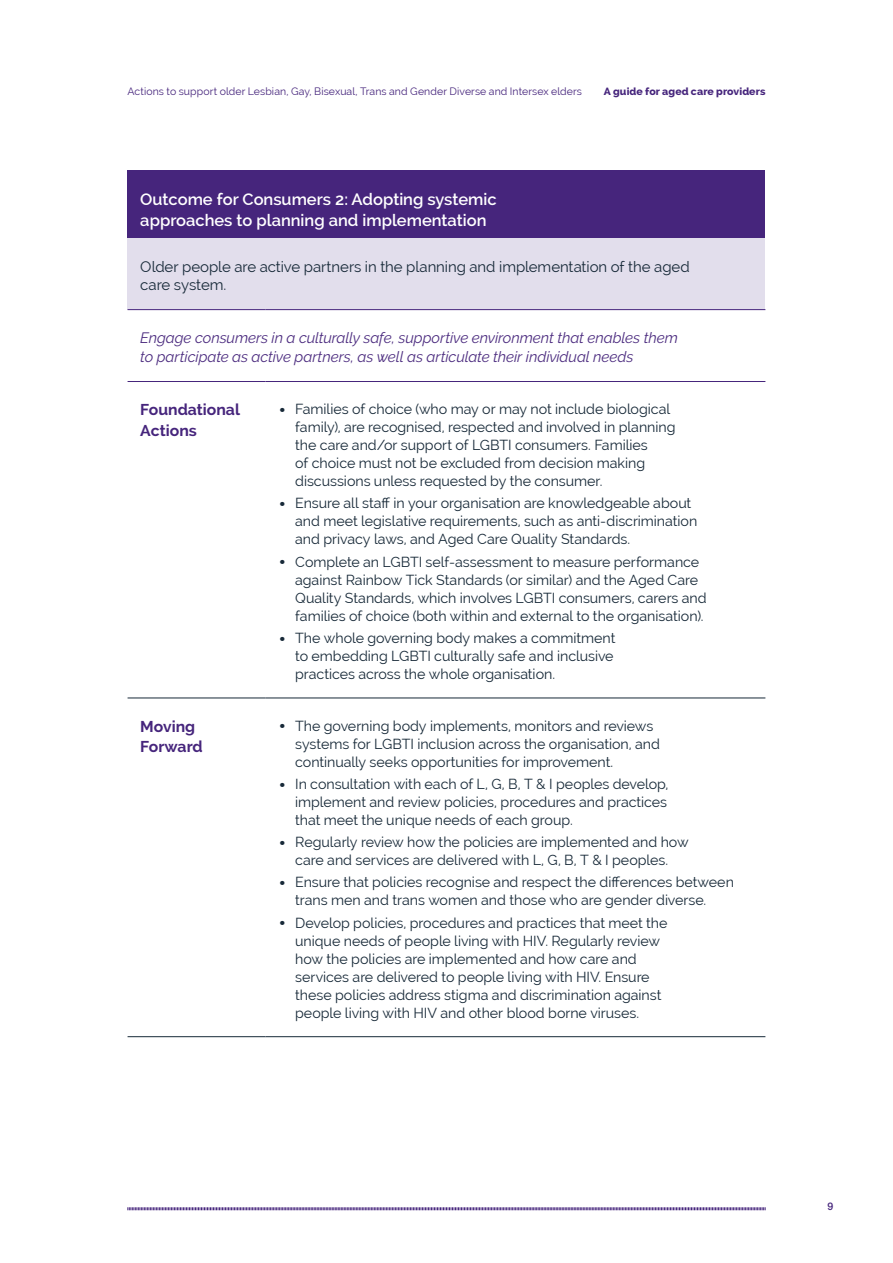
<style>
.page{position:relative;width:893px;height:1263px;background:#fff}
.page>*{position:absolute;margin:0;border:0;box-sizing:border-box;transform-origin:0 0}
.H2_Table_text_bold_H{font:600 16.5px/21px "Raleway";color:#fff}
.Table_Text_Left_Head{font:700 15.75px/20.2px "Raleway";color:#46257c}
.Table_Itallic_Pull_Q{font:italic 15px/19.5px "Raleway";letter-spacing:-.005em;color:#4d2d80}
.Table_Intro_Text{font:15px/18.8px "Raleway";letter-spacing:-.005em;color:#172938}
.t1{font:14.25px/18px "Raleway";letter-spacing:-.005em;color:#172938}
.t2{font:10.5px "Raleway";letter-spacing:.01em;color:#46257c}
.t3{font:800 10.5px "Raleway";letter-spacing:.01em;color:#46257c}
.t4{font:500 10.5px "Helvetica Neue LT Std";color:#46257c}
.s1{font-size:24px}
</style>
<div class="page">
<svg style="left:127px;top:1207px;width:639px;height:4px;background:#a191bd"></svg>
<div style="left:128px;top:170px;width:637px;height:68px;background:#46257c"></div>
<div style="left:128px;top:238px;width:637px;height:72px;background:#e2deec"></div>
<hr style="left:128px;top:309px;width:137px;height:1px;background:#46257c">
<hr style="left:265px;top:309px;width:500px;height:1px;background:#46257c">
<hr style="left:128px;top:381px;width:137px;height:1px;background:#46257c">
<hr style="left:265px;top:381px;width:500px;height:1px;background:#46257c">
<hr style="left:128px;top:698px;width:137px;height:1px;background:#172938">
<hr style="left:265px;top:698px;width:500px;height:1px;background:#172938">
<hr style="left:128px;top:1036px;width:137px;height:1px;background:#172938">
<hr style="left:265px;top:1036px;width:500px;height:1px;background:#172938">
<p class="t2" style="left:128px;top:85px;width:456px">Actions to support older Lesbian, Gay, Bisexual, Trans and Gender Diverse and Intersex elders</p>
<p class="t3" style="left:604px;top:85px;width:163px">A guide for aged care providers</p>
<p class="H2_Table_text_bold_H" style="left:140px;top:188px;width:358px">Outcome for Consumers 2: Adopting systemic approaches to planning and implementation</p>
<p class="Table_Intro_Text" style="left:140px;top:257px;width:551px">Older people are active partners in the planning and implementation of the aged care system.</p>
<p class="Table_Itallic_Pull_Q" style="left:140px;top:328px;width:539px">Engage consumers in a culturally safe, supportive environment that enables them to participate as active partners, as well as articulate their individual needs</p>
<h2 class="Table_Text_Left_Head" style="left:140px;top:400px;width:101px">Foundational<br>Actions</h2>
<p class="t1" style="left:295px;top:400px;width:382px;text-indent:-17px"><span class="s1">•</span> Families of choice (who may or may not include biological family), are recognised, respected and involved in planning the care and/or support of LGBTI consumers. Families<br>of choice must not be excluded from decision making discussions unless requested by the consumer.</p>
<p class="t1" style="left:295px;top:494px;width:404px;text-indent:-17px"><span class="s1">•</span> Ensure all staff in your organisation are knowledgeable about and meet legislative requirements, such as anti-discrimination and privacy laws, and Aged Care Quality Standards.</p>
<p class="t1" style="left:295px;top:552px;width:413px;text-indent:-17px"><span class="s1">•</span> Complete an LGBTI self-assessment to measure performance against Rainbow Tick Standards (or similar) and the Aged Care Quality Standards, which involves LGBTI consumers, carers and families of choice (both within and external to the organisation).</p>
<p class="t1" style="left:295px;top:629px;width:322px;text-indent:-17px"><span class="s1">•</span> The whole governing body makes a commitment to embedding LGBTI culturally safe and inclusive practices across the whole organisation.</p>
<h2 class="Table_Text_Left_Head" style="left:140px;top:716px;width:64px">Moving<br>Forward</h2>
<p class="t1" style="left:295px;top:716px;width:366px;text-indent:-17px"><span class="s1">•</span> The governing body implements, monitors and reviews systems for LGBTI inclusion across the organisation, and continually seeks opportunities for improvement.</p>
<p class="t1" style="left:295px;top:775px;width:375px;text-align:justify;text-indent:-17px"><span class="s1">•</span> In consultation with each of L, G, B, T &amp; I peoples develop, implement and review policies, procedures and practices that meet the unique needs of each group.</p>
<p class="t1" style="left:278px;top:833px;width:412px;text-align:center"><span class="s1">•</span> Regularly review how the policies are implemented and how care and services are delivered with L, G, B, T &amp; I peoples.</p>
<p class="t1" style="left:295px;top:873px;width:440px;text-indent:-17px"><span class="s1">•</span> Ensure that policies recognise and respect the differences between trans men and trans women and those who are gender diverse.</p>
<p class="t1" style="left:295px;top:913px;width:374px;text-indent:-17px"><span class="s1">•</span> Develop policies, procedures and practices that meet the unique needs of people living with HIV. Regularly review how the policies are implemented and how care and services are delivered to people living with HIV. Ensure these policies address stigma and discrimination against people living with HIV and other blood borne viruses.</p>
<p class="t4" style="left:828px;top:1200px;width:7px">9</p>
</div>
